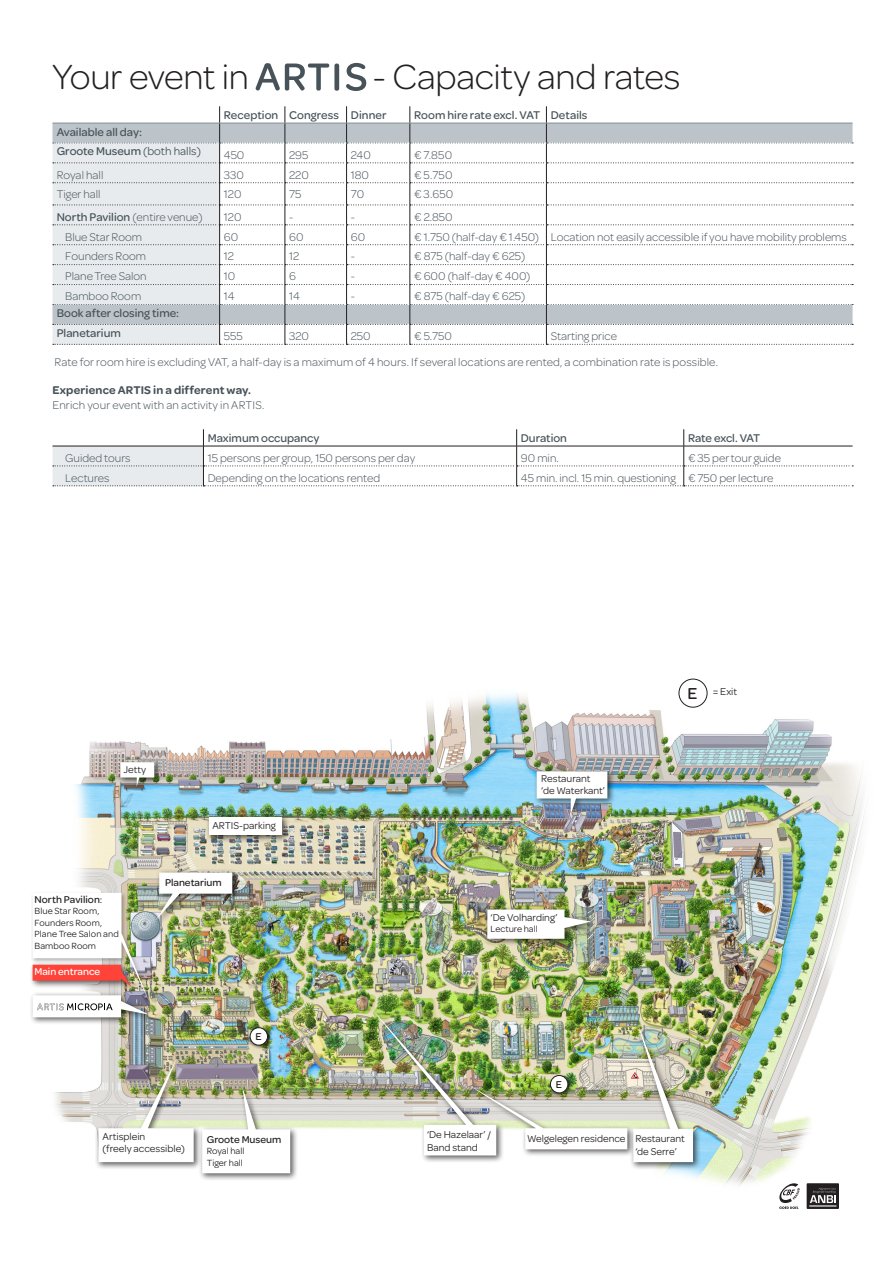
<style>
.page{position:relative;width:893px;height:1263px;background:#fff}
.page>*{position:absolute;margin:0;border:0;box-sizing:border-box;transform-origin:0 0}
.t1{font:300 37.35px "Omnes";letter-spacing:-.01em;color:#231f20}
.GETALLEN_TABEL{font:300 12px "Omnes";color:#475359}
.LINKERKOLOM_TABEL{font:500 12px "Omnes";color:#475359}
.LINKERKOLOM_TABEL-2{font:300 12px "Omnes";color:#475359}
.HEADER_TABELLEN2{font:500 12px "Omnes";letter-spacing:.005em;color:#475359}
.GETALLEN_TABEL-2{font:500 12px "Omnes";color:#475359}
.GETALLEN_TABEL-3{font:600 12px "Omnes";letter-spacing:.015em;color:#475359}
.HEADER_TABELLEN2-2{font:300 12px "Omnes";letter-spacing:.015em;color:#475359}
.t2{font:10.65px/12.8px "Omnes";color:#231f20}
.t3{font:500 10.65px "Omnes";color:#231f20}
.t4{font:500 10.65px "Omnes";color:#fff}
.t5{font:9.6px/11.4px "Omnes";letter-spacing:.005em;color:#231f20}
.s1{font-weight:400}
.s2{font-weight:300}
.s3{font-weight:500;font-size:16.95px}
</style>
<div class="page">
<div style="left:334px;top:64px;width:5px;height:27px;background:#475359;border-radius:2px"></div>
<svg style="left:255px;top:63px;width:74px;height:28px"></svg>
<svg style="left:346px;top:63px;width:20px;height:28px"></svg>
<img style="left:55px;top:678px;width:810px;height:531px">
<div style="left:248px;top:1025px;width:24px;height:25px;background:#231f20;opacity:.75"></div>
<div style="left:250px;top:1028px;width:17px;height:17px;background:#fff;border-radius:50%"></div>
<div style="left:250px;top:1027px;width:18px;height:18px;border:1px solid #231f20;border-radius:50%"></div>
<div style="left:29px;top:991px;width:127px;height:34px;background:#231f20;opacity:.75"></div>
<div style="left:95px;top:1056px;width:107px;height:114px;background:#231f20;opacity:.75"></div>
<img style="left:98px;top:1058px;width:96px;height:104px">
<div style="left:367px;top:1004px;width:137px;height:159px;background:#231f20;opacity:.75"></div>
<div style="left:465px;top:1082px;width:170px;height:75px;background:#231f20;opacity:.75"></div>
<img style="left:370px;top:1006px;width:257px;height:149px">
<div style="left:533px;top:768px;width:82px;height:53px;background:#231f20;opacity:.75"></div>
<svg style="left:537px;top:771px;width:70px;height:44px"></svg>
<div style="left:205px;top:813px;width:85px;height:30px;background:#231f20;opacity:.75"></div>
<div style="left:209px;top:817px;width:73px;height:18px;background:#fff"></div>
<div style="left:153px;top:869px;width:87px;height:58px;background:#231f20;opacity:.75"></div>
<img style="left:156px;top:872px;width:76px;height:48px">
<div style="left:484px;top:906px;width:114px;height:41px;background:#231f20;opacity:.75"></div>
<svg style="left:487px;top:909px;width:104px;height:30px"></svg>
<div style="left:679px;top:679px;width:28px;height:28px;background:#fff;border-radius:50%"></div>
<div style="left:679px;top:679px;width:28px;height:28px;border:1px solid #231f20;border-radius:50%"></div>
<div style="left:630px;top:1022px;width:71px;height:148px;background:#231f20;opacity:.75"></div>
<img style="left:633px;top:1024px;width:60px;height:138px">
<div style="left:31px;top:891px;width:123px;height:116px;background:#231f20;opacity:.33"></div>
<div style="left:198px;top:1084px;width:100px;height:97px;background:#231f20;opacity:.75"></div>
<img style="left:202px;top:1086px;width:88px;height:87px">
<div style="left:548px;top:1073px;width:25px;height:25px;background:#231f20;opacity:.75"></div>
<div style="left:550px;top:1075px;width:18px;height:18px;background:#fff;border-radius:50%"></div>
<div style="left:550px;top:1075px;width:18px;height:18px;border:1px solid #231f20;border-radius:50%"></div>
<div style="left:117px;top:758px;width:45px;height:35px;background:#231f20;opacity:.75"></div>
<svg style="left:120px;top:762px;width:34px;height:25px"></svg>
<img style="left:33px;top:893px;width:116px;height:124px">
<div style="left:807px;top:1183px;width:32px;height:26px;background:#231f20"></div>
<svg style="left:809px;top:1187px;width:28px;height:19px"></svg>
<svg style="left:779px;top:1183px;width:21px;height:26px"></svg>
<div style="left:337px;top:1205px;width:219px;height:51px;background:#fff"></div>
<svg style="left:52px;top:106px;width:801px;height:239px"></svg>
<svg style="left:52px;top:429px;width:801px;height:57px"></svg>
<p class="t1" style="left:52px;top:52px;width:198px">Your event in</p>
<p class="t1" style="left:373px;top:52px;width:309px">- Capacity and rates</p>
<p class="HEADER_TABELLEN2" style="left:224px;top:108px;width:56px">Reception</p>
<p class="HEADER_TABELLEN2" style="left:289px;top:108px;width:51px">Congress</p>
<p class="HEADER_TABELLEN2" style="left:351px;top:108px;width:37px">Dinner</p>
<p class="HEADER_TABELLEN2" style="left:414px;top:108px;width:128px">Room hire rate excl. VAT</p>
<p class="HEADER_TABELLEN2" style="left:551px;top:108px;width:38px">Details</p>
<p class="LINKERKOLOM_TABEL" style="left:57px;top:125px;width:87px">Available all day:</p>
<p class="LINKERKOLOM_TABEL" style="left:57px;top:145px;width:146px">Groote Museum <span class="s1">(both halls)</span></p>
<p class="GETALLEN_TABEL" style="left:224px;top:147px;width:22px">450</p>
<p class="GETALLEN_TABEL" style="left:289px;top:147px;width:21px">295</p>
<p class="GETALLEN_TABEL" style="left:351px;top:147px;width:22px">240</p>
<p class="HEADER_TABELLEN2-2" style="left:414px;top:147px;width:40px">€ 7.850</p>
<p class="LINKERKOLOM_TABEL-2" style="left:57px;top:167px;width:48px">Royal hall</p>
<p class="GETALLEN_TABEL" style="left:224px;top:167px;width:22px">330</p>
<p class="GETALLEN_TABEL" style="left:289px;top:167px;width:21px">220</p>
<p class="GETALLEN_TABEL" style="left:351px;top:167px;width:20px">180</p>
<p class="HEADER_TABELLEN2-2" style="left:414px;top:167px;width:40px">€ 5.750</p>
<p class="LINKERKOLOM_TABEL-2" style="left:57px;top:186px;width:45px">Tiger hall</p>
<p class="GETALLEN_TABEL" style="left:224px;top:186px;width:19px">120</p>
<p class="GETALLEN_TABEL" style="left:289px;top:186px;width:14px">75</p>
<p class="GETALLEN_TABEL" style="left:351px;top:186px;width:15px">70</p>
<p class="HEADER_TABELLEN2-2" style="left:414px;top:186px;width:41px">€ 3.650</p>
<p class="LINKERKOLOM_TABEL" style="left:57px;top:210px;width:147px">North Pavilion <span class="s2">(entire venue)</span></p>
<p class="GETALLEN_TABEL" style="left:224px;top:209px;width:19px">120</p>
<p class="GETALLEN_TABEL" style="left:289px;top:209px;width:6px">-</p>
<p class="GETALLEN_TABEL" style="left:351px;top:209px;width:6px">-</p>
<p class="GETALLEN_TABEL" style="left:414px;top:209px;width:40px">€ 2.850</p>
<p class="LINKERKOLOM_TABEL-2" style="left:65px;top:229px;width:78px">Blue Star Room</p>
<p class="GETALLEN_TABEL" style="left:224px;top:229px;width:16px">60</p>
<p class="GETALLEN_TABEL" style="left:289px;top:229px;width:16px">60</p>
<p class="GETALLEN_TABEL" style="left:351px;top:229px;width:16px">60</p>
<p class="GETALLEN_TABEL" style="left:414px;top:229px;width:126px">€ 1.750 (half-day € 1.450)</p>
<p class="GETALLEN_TABEL" style="left:551px;top:229px;width:298px">Location not easily accessible if you have mobility problems</p>
<p class="LINKERKOLOM_TABEL-2" style="left:65px;top:248px;width:82px">Founders Room</p>
<p class="GETALLEN_TABEL" style="left:224px;top:248px;width:12px">12</p>
<p class="GETALLEN_TABEL" style="left:289px;top:248px;width:12px">12</p>
<p class="GETALLEN_TABEL" style="left:351px;top:248px;width:6px">-</p>
<p class="GETALLEN_TABEL" style="left:414px;top:248px;width:113px">€ 875 (half-day € 625)</p>
<p class="LINKERKOLOM_TABEL-2" style="left:65px;top:268px;width:83px">Plane Tree Salon</p>
<p class="GETALLEN_TABEL" style="left:224px;top:268px;width:13px">10</p>
<p class="GETALLEN_TABEL" style="left:289px;top:268px;width:8px">6</p>
<p class="GETALLEN_TABEL" style="left:351px;top:268px;width:6px">-</p>
<p class="GETALLEN_TABEL" style="left:414px;top:268px;width:118px">€ 600 (half-day € 400)</p>
<p class="LINKERKOLOM_TABEL-2" style="left:65px;top:288px;width:78px">Bamboo Room</p>
<p class="GETALLEN_TABEL" style="left:224px;top:288px;width:12px">14</p>
<p class="GETALLEN_TABEL" style="left:289px;top:288px;width:12px">14</p>
<p class="GETALLEN_TABEL" style="left:351px;top:288px;width:6px">-</p>
<p class="GETALLEN_TABEL" style="left:414px;top:288px;width:113px">€ 875 (half-day € 625)</p>
<p class="LINKERKOLOM_TABEL" style="left:57px;top:306px;width:124px">Book after closing time:</p>
<p class="LINKERKOLOM_TABEL" style="left:57px;top:326px;width:66px">Planetarium</p>
<p class="GETALLEN_TABEL" style="left:224px;top:328px;width:20px">555</p>
<p class="GETALLEN_TABEL" style="left:289px;top:328px;width:21px">320</p>
<p class="GETALLEN_TABEL" style="left:351px;top:328px;width:21px">250</p>
<p class="GETALLEN_TABEL" style="left:414px;top:328px;width:39px">€ 5.750</p>
<p class="GETALLEN_TABEL" style="left:551px;top:328px;width:68px">Starting price</p>
<p class="GETALLEN_TABEL" style="left:55px;top:354px;width:665px">Rate for room hire is excluding VAT, a half-day is a maximum of 4 hours. If several locations are rented, a combination rate is possible.</p>
<p class="GETALLEN_TABEL-3" style="left:52px;top:384px;width:200px">Experience ARTIS in a different way.</p>
<p class="GETALLEN_TABEL" style="left:52px;top:397px;width:213px">Enrich your event with an activity in ARTIS.</p>
<p class="GETALLEN_TABEL-2" style="left:208px;top:431px;width:113px">Maximum occupancy</p>
<p class="GETALLEN_TABEL-2" style="left:521px;top:431px;width:48px">Duration</p>
<p class="GETALLEN_TABEL-2" style="left:688px;top:431px;width:74px">Rate excl. VAT</p>
<p class="LINKERKOLOM_TABEL-2" style="left:65px;top:450px;width:67px">Guided tours</p>
<p class="GETALLEN_TABEL" style="left:208px;top:450px;width:209px">15 persons per group, 150 persons per day</p>
<p class="GETALLEN_TABEL" style="left:521px;top:450px;width:39px">90 min.</p>
<p class="GETALLEN_TABEL" style="left:688px;top:450px;width:95px">€ 35 per tour guide</p>
<p class="LINKERKOLOM_TABEL-2" style="left:65px;top:470px;width:46px">Lectures</p>
<p class="GETALLEN_TABEL" style="left:208px;top:470px;width:174px">Depending on the locations rented</p>
<p class="GETALLEN_TABEL" style="left:521px;top:470px;width:156px">45 min. incl. 15 min. questioning</p>
<p class="GETALLEN_TABEL" style="left:688px;top:470px;width:87px">€ 750 per lecture</p>
<p class="t2" style="left:687px;top:685px;width:51px"><span class="s3">E</span> = Exit</p>
<p class="t2" style="left:123px;top:763px;width:24px">Jetty</p>
<p class="t3" style="left:34px;top:893px;width:69px">North Pavilion<span class="s1">:</span></p>
<p class="t5" style="left:34px;top:906px;width:86px">Blue Star Room,<br>Founders Room,<br>Plane Tree Salon and<br>Bamboo Room</p>
<p class="t4" style="left:34px;top:965px;width:67px">Main entrance</p>
<p class="t2" style="left:212px;top:819px;width:65px">ARTIS-parking</p>
<p class="t3" style="left:165px;top:876px;width:58px">Planetarium</p>
<p class="t2" style="left:541px;top:772px;width:65px">Restaurant ‘de Waterkant’</p>
<p class="t2" style="left:491px;top:911px;width:69px">‘De Volharding’</p>
<p class="t5" style="left:491px;top:923px;width:49px">Lecture hall</p>
<p class="t3" style="left:255px;top:1031px;width:8px">E</p>
<p class="t3" style="left:556px;top:1078px;width:8px">E</p>
<p class="t2" style="left:103px;top:1130px;width:84px">Artisplein<br>(freely accessible)</p>
<p class="t2" style="left:427px;top:1128px;width:65px">‘De Hazelaar’ /<br>Band stand</p>
<p class="t2" style="left:527px;top:1132px;width:100px">Welgelegen residence</p>
<p class="t3" style="left:207px;top:1133px;width:76px">Groote Museum</p>
<p class="t5" style="left:207px;top:1145px;width:39px">Royal hall<br>Tiger hall</p>
<p class="t2" style="left:635px;top:1132px;width:51px">Restaurant ‘de Serre’</p>
</div>
